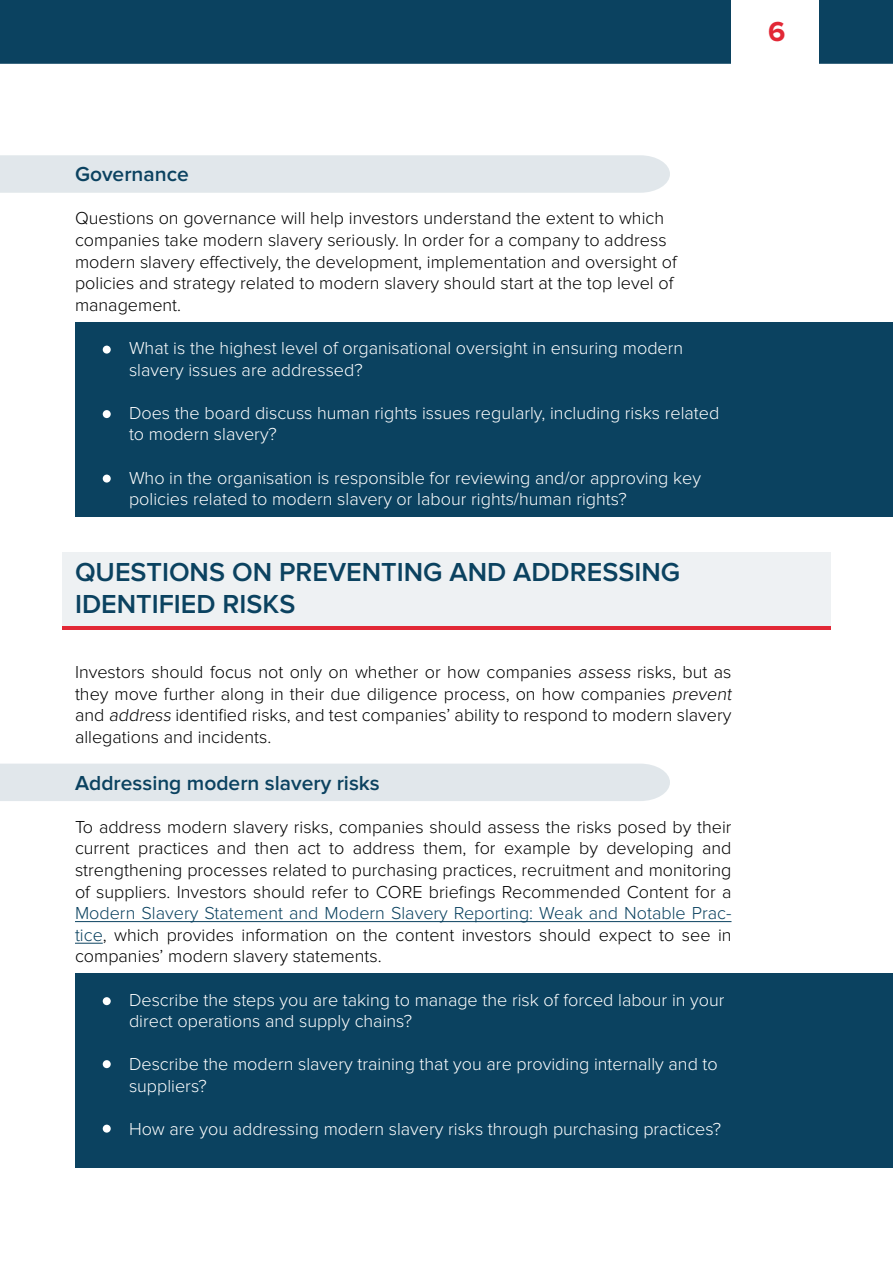
<style>
.page{position:relative;width:893px;height:1263px;background:#fff}
.page>*{position:absolute;margin:0;border:0;box-sizing:border-box;transform-origin:0 0}
.t1{font:700 28.5px "Proxima Nova";color:#e22836}
.t2{font:600 27px/32.4px "Proxima Nova";color:#0b4260}
.t3{font:600 21px "Proxima Nova";color:#0b4260}
.t4{font:300 18px/21.6px "Proxima Nova";color:#000}
.t5{font:300 18px/21.6px "Proxima Nova";color:#fff}
.s1{font-style:italic}
.s2{color:#0b4260}
</style>
<div class="page">
<div style="left:75px;top:323px;width:818px;height:194px;background:#0b4260"></div>
<div style="left:75px;top:973px;width:818px;height:194px;background:#0b4260"></div>
<div style="left:0;top:0;width:893px;height:64px;background:#0b4260"></div>
<div style="left:731px;top:0;width:88px;height:75px;background:#fff"></div>
<div style="left:62px;top:552px;width:769px;height:74px;background:#eef1f3"></div>
<div style="left:0;top:155px;width:670px;height:38px;background:#e1e7eb"></div>
<div style="left:0;top:764px;width:670px;height:37px;background:#e1e7eb"></div>
<hr style="left:62px;top:626px;width:769px;height:4px;background:#e22836">
<hr style="left:75px;top:921px;width:656px;height:1px;background:#0b4260">
<svg style="left:75px;top:943px;width:28px;height:1px"></svg>
<div style="left:103px;top:346px;width:8px;height:8px;background:#fff;border-radius:50%"></div>
<div style="left:103px;top:410px;width:8px;height:8px;background:#fff;border-radius:50%"></div>
<div style="left:103px;top:475px;width:8px;height:8px;background:#fff;border-radius:50%"></div>
<div style="left:103px;top:997px;width:8px;height:8px;background:#fff;border-radius:50%"></div>
<div style="left:103px;top:1060px;width:8px;height:8px;background:#fff;border-radius:50%"></div>
<div style="left:103px;top:1125px;width:8px;height:8px;background:#fff;border-radius:50%"></div>
<h1 class="t1" style="left:768px;top:15px;width:19px">6</h1>
<p class="t3" style="left:75px;top:162px;width:115px">Governance</p>
<p class="t4" style="left:75px;top:208px;width:603px">Questions on governance will help investors understand the extent to which companies take modern slavery seriously. In order for a company to address modern slavery effectively, the development, implementation and oversight of policies and strategy related to modern slavery should start at the top level of management.</p>
<p class="t5" style="left:129px;top:337px;width:556px">What is the highest level of organisational oversight in ensuring modern slavery issues are addressed?</p>
<p class="t5" style="left:129px;top:402px;width:592px">Does the board discuss human rights issues regularly, including risks related to modern slavery?</p>
<p class="t5" style="left:129px;top:467px;width:574px">Who in the organisation is responsible for reviewing and/or approving key policies related to modern slavery or labour rights/human rights?</p>
<h2 class="t2" style="left:75px;top:556px;width:607px">QUESTIONS ON PREVENTING AND ADDRESSING<br>IDENTIFIED RISKS</h2>
<p class="t4" style="left:75px;top:661px;width:661px">Investors should focus not only on whether or how companies <span class="s1">assess</span> risks, but as they move further along in their due diligence process, on how companies prevent and address identified risks, and test companies’ ability to respond to modern slavery allegations and incidents.</p>
<p class="t3" style="left:75px;top:770px;width:306px">Addressing modern slavery risks</p>
<p class="t4" style="left:75px;top:816px;width:658px;text-align:justify">To address modern slavery risks, companies should assess the risks posed by their current practices and then act to address them, for example by developing and strengthening processes related to purchasing practices, recruitment and monitoring of suppliers. Investors should refer to CORE briefings Recommended Content for a</p>
<p class="t4" style="left:75px;top:903px;width:658px;text-align:justify"><span class="s2">Modern Slavery Statement and Modern Slavery Reporting: Weak and Notable Prac&shy;tice</span>, which provides information on the content investors should expect to see in companies’ modern slavery statements.</p>
<p class="t5" style="left:129px;top:989px;width:597px">Describe the steps you are taking to manage the risk of forced labour in your direct operations and supply chains?</p>
<p class="t5" style="left:129px;top:1054px;width:590px">Describe the modern slavery training that you are providing internally and to suppliers?</p>
<p class="t5" style="left:129px;top:1119px;width:594px">How are you addressing modern slavery risks through purchasing practices?</p>
</div>
